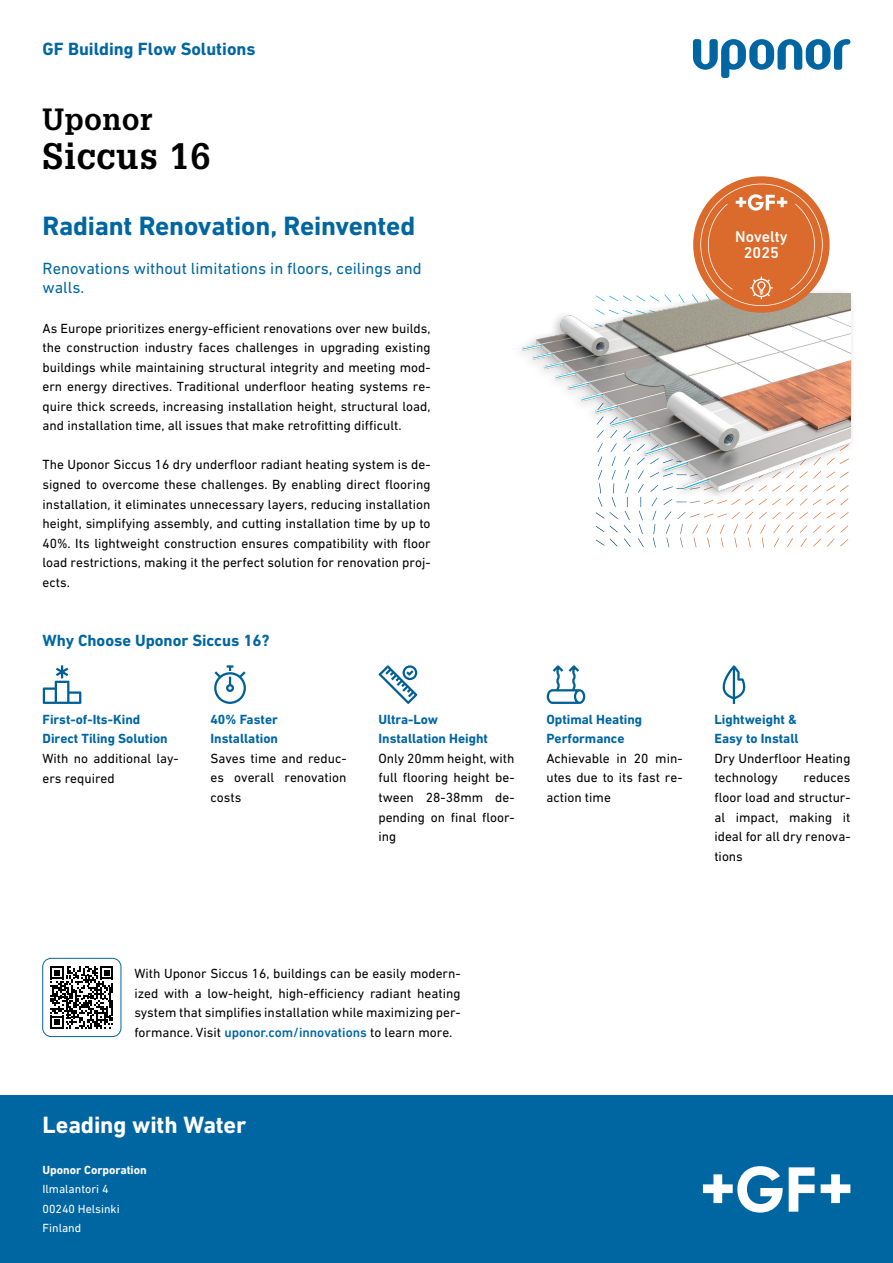
<style>
.page{position:relative;width:893px;height:1263px;background:#fff}
.page>*{position:absolute;margin:0;border:0;box-sizing:border-box;transform-origin:0 0}
.t1{font:700 36px "Glypha LT Pro";letter-spacing:.025em;color:#000}
.t2{font:700 30px "Glypha LT Pro";letter-spacing:.025em;color:#000}
.t3{font:700 27px "DIN Next W1 G";letter-spacing:-.01em;color:#0066a2}
.t4{font:700 24px "DIN Next W1 G";letter-spacing:-.005em;color:#fff}
.t5{font:700 18px "DIN Next W1 G";color:#0066a2}
.t6{font:16.5px/19.5px "DIN Next W1 G";color:#0066a2}
.t7{font:700 16.5px "DIN Next W1 G";color:#0066a2}
.t8{font:500 15.9px/16.4px "DIN Next W1 G";color:#fff;text-align:center}
.t9{font:13.5px/19.5px "DIN Next W1 G";color:#000;text-align:justify}
.t10{font:700 13.5px/19.5px "DIN Next W1 G";color:#0066a2}
.t11{font:12px/19.5px "DIN Next W1 G";color:#fff}
.t12{font:700 12px "DIN Next W1 G";color:#fff}
.s1{font-weight:500;color:#0066a2}
</style>
<div class="page">
<svg style="left:43px;top:665px;width:38px;height:39px"></svg>
<img style="left:521px;top:293px;width:329px;height:233px">
<svg style="left:595px;top:184px;width:252px;height:174px"></svg>
<svg style="left:50px;top:966px;width:63px;height:63px"></svg>
<div style="left:43px;top:958px;width:78px;height:79px;border:1px solid #0066a2;border-radius:9px"></div>
<div style="left:0;top:1095px;width:893px;height:168px;background:#0066a2"></div>
<svg style="left:214px;top:665px;width:32px;height:39px"></svg>
<svg style="left:379px;top:665px;width:38px;height:39px"></svg>
<svg style="left:547px;top:665px;width:38px;height:39px"></svg>
<svg style="left:722px;top:665px;width:24px;height:39px"></svg>
<svg style="left:703px;top:1166px;width:80px;height:46px"></svg>
<svg style="left:789px;top:1167px;width:26px;height:44px"></svg>
<svg style="left:821px;top:1174px;width:29px;height:29px"></svg>
<svg style="left:693px;top:39px;width:157px;height:39px"></svg>
<h3 class="t5" style="left:43px;top:38px;width:215px">GF Building Flow Solutions</h3>
<h2 class="t2" style="left:43px;top:101px;width:111px">Uponor</h2>
<h1 class="t1" style="left:43px;top:134px;width:169px">Siccus 16</h1>
<h3 class="t3" style="left:43px;top:210px;width:374px">Radiant Renovation, Reinvented</h3>
<p class="t6" style="left:43px;top:258px;width:381px">Renovations without limitations in floors, ceilings and walls.</p>
<p class="t9" style="left:43px;top:318px;width:390px">As Europe prioritizes energy-efficient renovations over new builds, the construction industry faces challenges in upgrading existing buildings while maintaining structural integrity and meeting mod&shy;ern energy directives. Traditional underfloor heating systems re&shy;quire thick screeds, increasing installation height, structural load, and installation time, all issues that make retrofitting difficult.</p>
<p class="t9" style="left:43px;top:455px;width:390px">The Uponor Siccus 16 dry underfloor radiant heating system is de&shy;signed to overcome these challenges. By enabling direct flooring installation, it eliminates unnecessary layers, reducing installation height, simplifying assembly, and cutting installation time by up to 40%. Its lightweight construction ensures compatibility with floor load restrictions, making it the perfect solution for renovation proj&shy;ects.</p>
<p class="t7" style="left:43px;top:630px;width:229px">Why Choose Uponor Siccus 16?</p>
<p class="t10" style="left:43px;top:709px;width:127px">First-of-Its-Kind<br>Direct Tiling Solution</p>
<p class="t9" style="left:43px;top:748px;width:138px">With no additional lay&shy;ers required</p>
<p class="t10" style="left:210px;top:709px;width:69px">40% Faster<br>Installation</p>
<p class="t9" style="left:210px;top:748px;width:138px">Saves time and reduc&shy;es overall renovation costs</p>
<p class="t10" style="left:378px;top:709px;width:111px">Ultra-Low<br>Installation Height</p>
<p class="t9" style="left:378px;top:748px;width:138px">Only 20mm height, with full flooring height be&shy;tween 28-38mm de&shy;pending on final floor&shy;ing</p>
<p class="t10" style="left:546px;top:709px;width:97px">Optimal Heating<br>Performance</p>
<p class="t9" style="left:546px;top:748px;width:138px">Achievable in 20 min&shy;utes due to its fast re&shy;action time</p>
<p class="t8" style="left:735px;top:228px;width:54px">Novelty<br>2025</p>
<p class="t10" style="left:714px;top:709px;width:86px">Lightweight &amp;<br>Easy to Install</p>
<p class="t9" style="left:714px;top:748px;width:138px">Dry Underfloor Heating technology</p>
<p class="t9" style="left:714px;top:768px;width:138px;text-indent:89px">reduces floor load and structur&shy;al impact, making it ideal for all dry renova&shy;tions</p>
<p class="t9" style="left:134px;top:963px;width:328px">With Uponor Siccus 16, buildings can be easily modern&shy;ized with a low-height, high-efficiency radiant heating system that simplifies installation while maximizing per&shy;formance. Visit <span class="s1">uponor.com/innovations</span> to learn more.</p>
<h3 class="t4" style="left:43px;top:1111px;width:205px">Leading with Water</h3>
<p class="t12" style="left:43px;top:1162px;width:106px">Uponor Corporation</p>
<p class="t11" style="left:43px;top:1179px;width:79px">Ilmalantori 4<br>00240 Helsinki<br>Finland</p>
</div>
